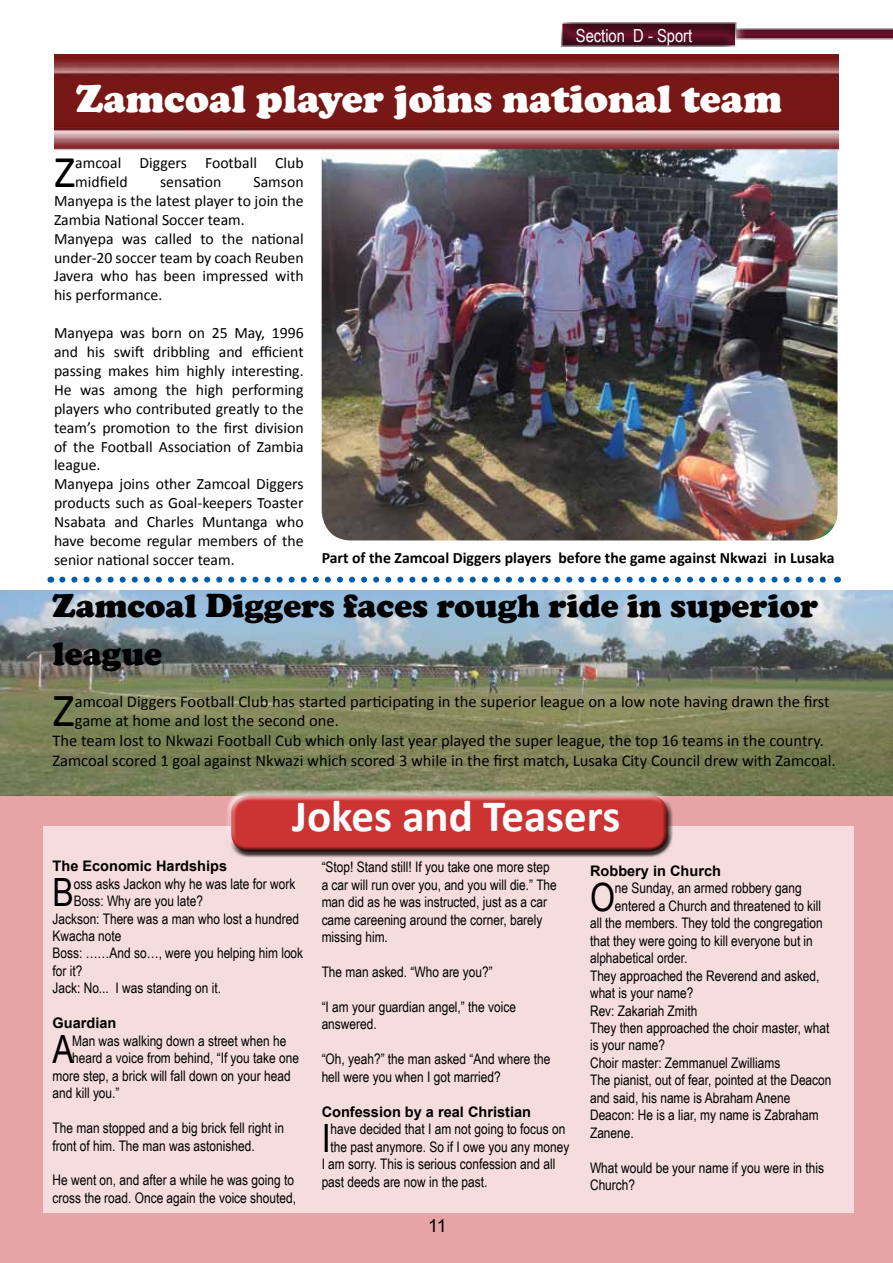
<style>
.page{position:relative;width:893px;height:1263px;background:#fff}
.page>*{position:absolute;margin:0;border:0;box-sizing:border-box;transform-origin:0 0}
.t1{font:47.7px "Calibri";color:#000}
.t2{font:45.45px "Calibri";color:#000}
.t3{font:700 45px "Calibri";color:#fff}
.t4{font:900 39.75px "Cooper";color:#fff}
.t5{font:39px "Arial Narrow";color:#000}
.t6{font:900 33.75px/47.7px "Cooper";color:#000}
.t7{font:18px "Arial Narrow";color:#fff}
.t8{font:18px "Arial";color:#000}
.t9{font:16.5px "Calibri";color:#000}
.t10{font:15.75px/18.9px "Calibri";color:#000}
.t11{font:700 15.75px "Calibri";color:#000}
.t12{font:14.55px/17.4px "Arial Narrow";color:#000}
.t13{font:700 14.55px "Arial";color:#000}
</style>
<div class="page">
<div style="left:0;top:795px;width:893px;height:468px;background:#e6a4a6"></div>
<div style="left:43px;top:826px;width:810px;height:387px;background:#f5dcdd"></div>
<img style="left:0;top:590px;width:893px;height:205px">
<img style="left:322px;top:152px;width:515px;height:388px">
<div style="left:589px;top:27px;width:304px;height:15px;background:#000;opacity:.5"></div>
<div style="left:551px;top:12px;width:195px;height:45px;background:#fff"></div>
<div style="left:559px;top:21px;width:179px;height:28px;background:#000;opacity:.5"></div>
<img style="left:54px;top:54px;width:785px;height:98px">
<svg style="left:62px;top:577px;width:764px;height:6px"></svg>
<div style="left:226px;top:790px;width:443px;height:56px;background:#fff;opacity:.75"></div>
<div style="left:230px;top:800px;width:443px;height:58px;background:#000;opacity:.75"></div>
<p class="t7" style="left:576px;top:22px;width:118px">Section D - Sport</p>
<h3 class="t4" style="left:76px;top:75px;width:707px">Zamcoal player joins national team</h3>
<h2 class="t2" style="left:54px;top:144px;width:23px">Z</h2>
<p class="t10" style="left:75px;top:153px;width:230px">amcoal Diggers Football Club midfield</p>
<p class="t10" style="left:160px;top:171px;width:63px">sensation</p>
<p class="t10" style="left:54px;top:171px;width:251px;text-indent:200px">Samson<br>Manyepa is the latest player to join the<br>Zambia National Soccer team.<br>Manyepa was called to the national under-20 soccer team by coach Reuben<br>Javera who has been impressed with his performance.</p>
<p class="t10" style="left:54px;top:323px;width:251px">Manyepa was born on 25 May, 1996 and his swift dribbling and efficient passing makes him highly interesting.<br>He was among the high performing players who contributed greatly to the team’s promotion to the first division of the Football Association of Zambia league.<br>Manyepa joins other Zamcoal Diggers products such as Goal-keepers Toaster Nsabata and Charles Muntanga who have become regular members of the senior national soccer team.</p>
<h3 class="t6" style="left:53px;top:582px;width:767px">Zamcoal Diggers faces rough ride in superior league</h3>
<h1 class="t1" style="left:53px;top:681px;width:24px">Z</h1>
<p class="t9" style="left:75px;top:691px;width:756px">amcoal Diggers Football Club has started participating in the superior league on a low note having drawn the first</p>
<p class="t11" style="left:322px;top:548px;width:514px">Part of the Zamcoal Diggers players before the game against Nkwazi in Lusaka</p>
<p class="t9" style="left:75px;top:711px;width:266px">game at home and lost the second one.</p>
<p class="t9" style="left:53px;top:730px;width:773px">The team lost to Nkwazi Football Cub which only last year played the super league, the top 16 teams in the country.</p>
<p class="t9" style="left:53px;top:750px;width:784px">Zamcoal scored 1 goal against Nkwazi which scored 3 while in the first match, Lusaka City Council drew with Zamcoal.</p>
<h3 class="t3" style="left:292px;top:788px;width:330px">Jokes and Teasers</h3>
<p class="t13" style="left:53px;top:856px;width:176px">The Economic Hardships</p>
<h3 class="t5" style="left:53px;top:864px;width:23px">B</h3>
<p class="t12" style="left:74px;top:874px;width:223px">oss asks Jackon why he was late for work</p>
<p class="t12" style="left:74px;top:892px;width:131px">Boss: Why are you late?</p>
<p class="t12" style="left:53px;top:909px;width:248px">Jackson: There was a man who lost a hundred</p>
<p class="t12" style="left:53px;top:927px;width:70px">Kwacha note</p>
<p class="t12" style="left:53px;top:944px;width:252px">Boss: ……And so…, were you helping him look</p>
<p class="t12" style="left:53px;top:961px;width:31px">for it?</p>
<p class="t12" style="left:53px;top:979px;width:170px">Jack: No... I was standing on it.</p>
<p class="t13" style="left:53px;top:1013px;width:65px">Guardian</p>
<h3 class="t5" style="left:53px;top:1021px;width:23px">A</h3>
<p class="t12" style="left:72px;top:1031px;width:216px">Man was walking down a street when he</p>
<p class="t12" style="left:72px;top:1049px;width:228px">heard a voice from behind, “If you take one</p>
<p class="t12" style="left:53px;top:1066px;width:240px">more step, a brick will fall down on your head</p>
<p class="t12" style="left:53px;top:1084px;width:68px">and kill you.”</p>
<p class="t12" style="left:53px;top:1119px;width:233px">The man stopped and a big brick fell right in front of him. The man was astonished.</p>
<p class="t12" style="left:53px;top:1171px;width:245px">He went on, and after a while he was going to cross the road. Once again the voice shouted,</p>
<p class="t12" style="left:322px;top:858px;width:237px">“Stop! Stand still! If you take one more step a car will run over you, and you will die.” The man did as he was instructed, just as a car came careening around the corner, barely missing him.</p>
<p class="t12" style="left:322px;top:963px;width:173px">The man asked. “Who are you?”</p>
<p class="t12" style="left:322px;top:997px;width:196px">“I am your guardian angel,” the voice answered.</p>
<p class="t12" style="left:322px;top:1050px;width:230px">“Oh, yeah?” the man asked “And where the hell were you when I got married?</p>
<p class="t13" style="left:322px;top:1102px;width:211px">Confession by a real Christian</p>
<h3 class="t5" style="left:322px;top:1109px;width:10px">I</h3>
<p class="t12" style="left:331px;top:1120px;width:236px">have decided that I am not going to focus on</p>
<p class="t12" style="left:331px;top:1137px;width:240px">the past anymore. So if I owe you any money</p>
<p class="t12" style="left:322px;top:1155px;width:235px">I am sorry. This is serious confession and all</p>
<p class="t12" style="left:322px;top:1172px;width:167px">past deeds are now in the past.</p>
<p class="t8" style="left:428px;top:1214px;width:20px">11</p>
<p class="t13" style="left:590px;top:861px;width:132px">Robbery in Church</p>
<h3 class="t5" style="left:590px;top:868px;width:26px">O</h3>
<p class="t12" style="left:615px;top:879px;width:188px">ne Sunday, an armed robbery gang</p>
<p class="t12" style="left:615px;top:896px;width:208px">entered a Church and threatened to kill</p>
<p class="t12" style="left:590px;top:914px;width:234px">all the members. They told the congregation</p>
<p class="t12" style="left:590px;top:931px;width:224px">that they were going to kill everyone but in</p>
<p class="t12" style="left:590px;top:949px;width:99px">alphabetical order.</p>
<p class="t12" style="left:590px;top:966px;width:231px">They approached the Reverend and asked,</p>
<p class="t12" style="left:590px;top:984px;width:105px">what is your name?</p>
<p class="t12" style="left:590px;top:1001px;width:109px">Rev: Zakariah Zmith</p>
<p class="t12" style="left:590px;top:1018px;width:241px">They then approached the choir master, what</p>
<p class="t12" style="left:590px;top:1036px;width:76px">is your name?</p>
<p class="t12" style="left:590px;top:1053px;width:192px">Choir master: Zemmanuel Zwilliams</p>
<p class="t12" style="left:590px;top:1071px;width:243px">The pianist, out of fear, pointed at the Deacon</p>
<p class="t12" style="left:590px;top:1088px;width:202px">and said, his name is Abraham Anene</p>
<p class="t12" style="left:590px;top:1106px;width:230px">Deacon: He is a liar, my name is Zabraham</p>
<p class="t12" style="left:590px;top:1123px;width:45px">Zanene.</p>
<p class="t12" style="left:590px;top:1158px;width:236px">What would be your name if you were in this<br>Church?</p>
</div>
